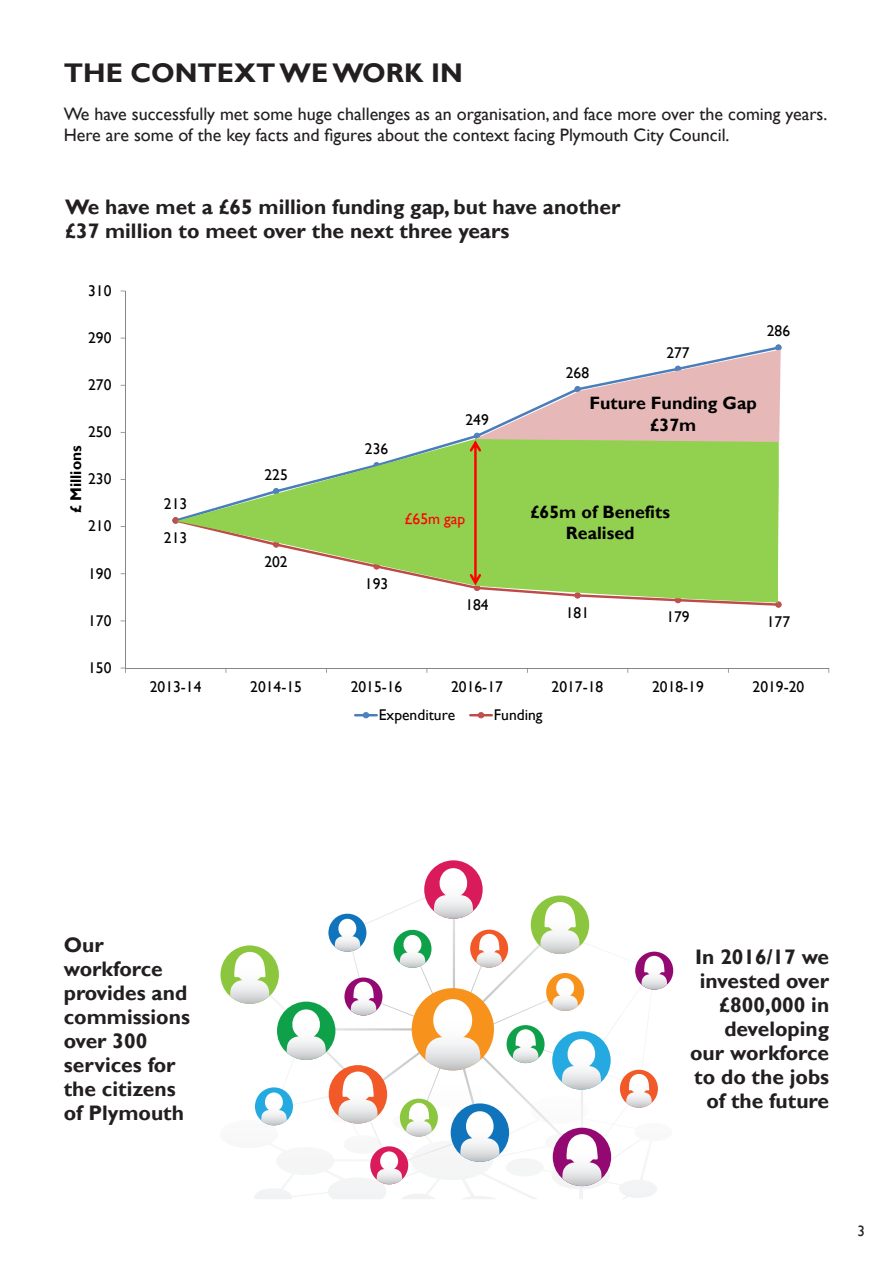
<style>
.page{position:relative;width:893px;height:1263px;background:#fff}
.page>*{position:absolute;margin:0;border:0;box-sizing:border-box;transform-origin:0 0}
._18pt_header{font:700 27px "Gill Sans";color:#231f20}
._12pt_Header{font:700 21px/24px "Gill Sans";color:#231f20}
.Main{font:18px/21px "Gill Sans";color:#231f20}
.t1{font:700 17.85px/21.3px "Gill Sans";color:#000;text-align:center}
.t2{font:15.6px "Gill Sans";color:#000}
.t3{font:700 15.6px "Gill Sans";color:#000}
.t4{font:15.6px "Gill Sans";color:#f00}
.Main-2{font:15px "Gill Sans";color:#231f20}
</style>
<div class="page">
<svg style="left:502px;top:899px;width:156px;height:274px"></svg>
<svg style="left:506px;top:1025px;width:39px;height:38px"></svg>
<svg style="left:513px;top:1029px;width:25px;height:34px"></svg>
<svg style="left:635px;top:951px;width:38px;height:39px"></svg>
<svg style="left:642px;top:956px;width:25px;height:34px"></svg>
<div style="left:470px;top:929px;width:38px;height:38px;background:#f15929;border-radius:50%"></div>
<div style="left:546px;top:973px;width:38px;height:38px;background:#f7931d;border-radius:50%"></div>
<svg style="left:552px;top:978px;width:26px;height:33px"></svg>
<div style="left:220px;top:945px;width:59px;height:59px;background:#8bc63e;border-radius:50%"></div>
<div style="left:424px;top:860px;width:59px;height:59px;background:#d91a5b;border-radius:50%"></div>
<div style="left:553px;top:1128px;width:58px;height:58px;background:#940872;border-radius:50%"></div>
<svg style="left:562px;top:1134px;width:39px;height:52px"></svg>
<div style="left:531px;top:895px;width:58px;height:59px;background:#8bc63e;border-radius:50%"></div>
<svg style="left:540px;top:902px;width:39px;height:52px"></svg>
<div style="left:451px;top:1103px;width:58px;height:59px;background:#1074bc;border-radius:50%"></div>
<svg style="left:230px;top:868px;width:272px;height:316px"></svg>
<div style="left:552px;top:1031px;width:59px;height:59px;background:#24aae1;border-radius:50%"></div>
<svg style="left:562px;top:1039px;width:39px;height:51px"></svg>
<div style="left:620px;top:1070px;width:38px;height:38px;background:#f15929;border-radius:50%"></div>
<svg style="left:626px;top:1074px;width:26px;height:34px"></svg>
<hr style="left:125px;top:291px;width:1px;height:377px;background:#868686">
<hr style="left:125px;top:668px;width:704px;height:1px;background:#868686">
<svg style="left:172px;top:517px;width:4px;height:7px"></svg>
<hr style="left:354px;top:714px;width:24px;height:2px;background:#4a7ebb">
<svg style="left:363px;top:712px;width:6px;height:7px"></svg>
<hr style="left:469px;top:714px;width:24px;height:2px;background:#be4b48">
<svg style="left:478px;top:712px;width:6px;height:7px"></svg>
<svg style="left:176px;top:439px;width:294px;height:149px"></svg>
<svg style="left:470px;top:344px;width:312px;height:264px"></svg>
<p class="_18pt_header" style="left:64px;top:57px;width:401px">THE CONTEXT WE WORK IN</p>
<p class="Main" style="left:64px;top:104px;width:765px">We have successfully met some huge challenges as an organisation, and face more over the coming years.<br>Here are some of the key facts and figures about the context facing Plymouth City Council.</p>
<p class="_12pt_Header" style="left:65px;top:196px;width:557px">We have met a £65 million funding gap, but have another £37 million to meet over the next three years</p>
<p class="t2" style="left:88px;top:282px;width:25px">310</p>
<p class="t2" style="left:88px;top:329px;width:25px">290</p>
<p class="t2" style="left:88px;top:376px;width:25px">270</p>
<p class="t2" style="left:88px;top:423px;width:25px">250</p>
<p class="t3" style="left:67px;top:513px;width:69px;rotate:-90deg">£ Millions</p>
<p class="t2" style="left:88px;top:470px;width:25px">230</p>
<p class="t2" style="left:88px;top:517px;width:25px">210</p>
<p class="t2" style="left:88px;top:564px;width:25px">190</p>
<p class="t2" style="left:88px;top:611px;width:25px">170</p>
<p class="t2" style="left:88px;top:658px;width:25px">150</p>
<p class="t2" style="left:164px;top:495px;width:25px">213</p>
<p class="t2" style="left:164px;top:528px;width:25px">213</p>
<p class="t2" style="left:264px;top:466px;width:25px">225</p>
<p class="t2" style="left:264px;top:552px;width:25px">202</p>
<p class="t2" style="left:365px;top:440px;width:25px">236</p>
<p class="t2" style="left:465px;top:410px;width:25px">249</p>
<p class="t4" style="left:404px;top:510px;width:62px">£65m gap</p>
<p class="t2" style="left:365px;top:574px;width:25px">193</p>
<p class="t2" style="left:465px;top:596px;width:25px">184</p>
<p class="t2" style="left:566px;top:363px;width:25px">268</p>
<p class="t2" style="left:666px;top:343px;width:25px">277</p>
<p class="t1" style="left:589px;top:393px;width:169px">Future Funding Gap £37m</p>
<p class="t2" style="left:767px;top:322px;width:25px">286</p>
<p class="t1" style="left:530px;top:502px;width:141px">£65m of Benefits<br>Realised</p>
<p class="t2" style="left:566px;top:603px;width:25px">181</p>
<p class="t2" style="left:666px;top:608px;width:25px">179</p>
<p class="t2" style="left:767px;top:613px;width:25px">177</p>
<p class="t2" style="left:150px;top:678px;width:53px">2013-14</p>
<p class="t2" style="left:250px;top:678px;width:53px">2014-15</p>
<p class="t2" style="left:351px;top:678px;width:53px">2015-16</p>
<p class="t2" style="left:451px;top:678px;width:53px">2016-17</p>
<p class="t2" style="left:552px;top:678px;width:53px">2017-18</p>
<p class="t2" style="left:652px;top:678px;width:53px">2018-19</p>
<p class="t2" style="left:753px;top:678px;width:53px">2019-20</p>
<p class="t2" style="left:379px;top:706px;width:78px">Expenditure</p>
<p class="t2" style="left:494px;top:706px;width:50px">Funding</p>
<p class="_12pt_Header" style="left:64px;top:934px;width:128px">Our workforce provides and commissions over 300 services for the citizens of Plymouth</p>
<p class="_12pt_Header" style="left:690px;top:946px;width:141px;text-align:right">In 2016/17 we invested over £800,000 in developing our workforce to do the jobs of the future</p>
<p class="Main-2" style="left:857px;top:1222px;width:9px">3</p>
</div>
